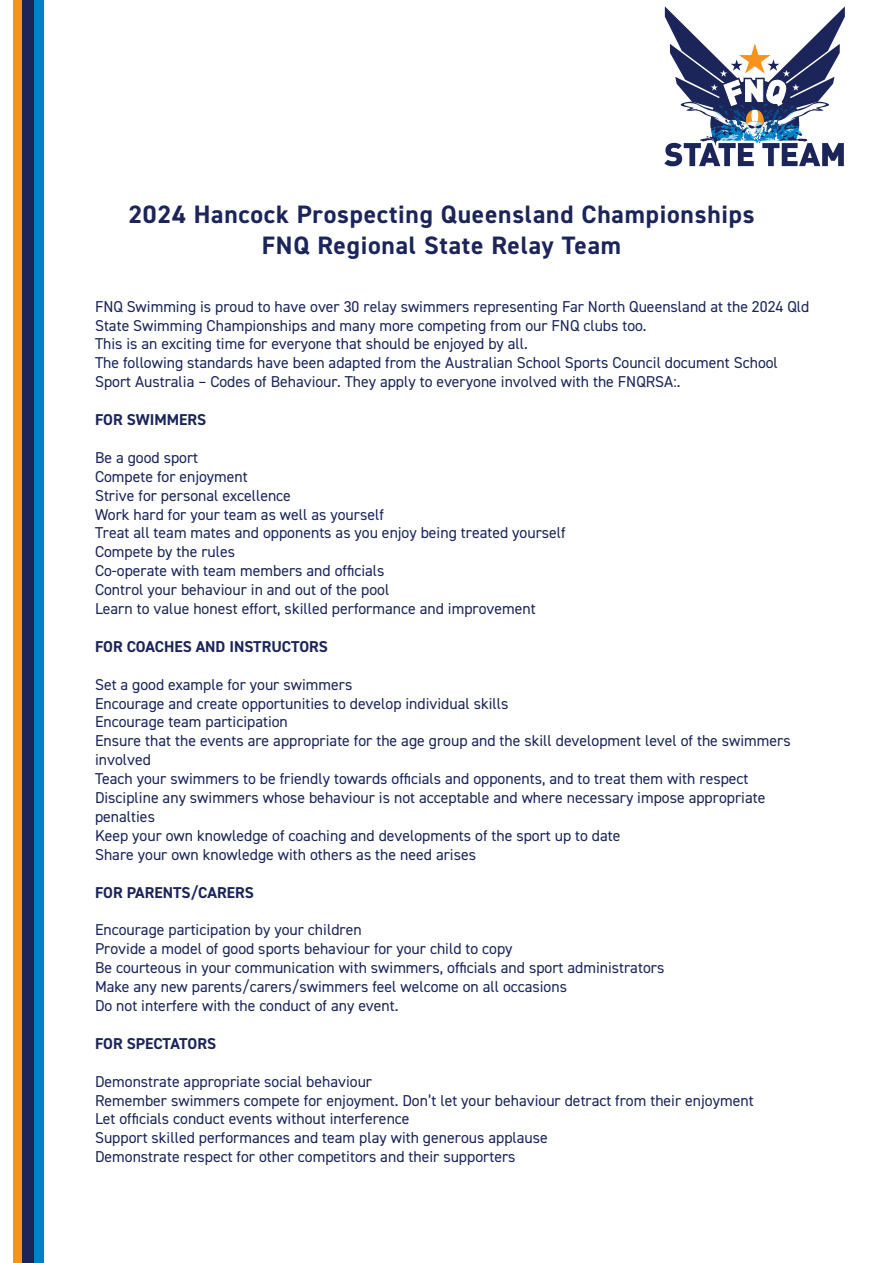
<style>
.page{position:relative;width:893px;height:1263px;background:#fff}
.page>*{position:absolute;margin:0;border:0;box-sizing:border-box;transform-origin:0 0}
.t1{font:700 25.2px/30.6px "DIN2014";letter-spacing:.03em;color:#1b255a;text-align:center}
.t2{font:15.75px/18.9px "DIN2014";color:#1b255a}
.t3{font:700 15.75px "DIN2014";color:#1b255a}
</style>
<div class="page">
<div style="left:13px;top:0;width:18px;height:1263px;background:#f7931d"></div>
<div style="left:22px;top:0;width:18px;height:1263px;background:#1b255a"></div>
<div style="left:34px;top:0;width:10px;height:1263px;background:#0080c7"></div>
<svg style="left:664px;top:6px;width:181px;height:161px"></svg>
<h1 class="t1" style="left:128px;top:199px;width:628px">2024 Hancock Prospecting Queensland Championships<br>FNQ Regional State Relay Team</h1>
<p class="t2" style="left:95px;top:296px;width:716px">FNQ Swimming is proud to have over 30 relay swimmers representing Far North Queensland at the 2024 Qld State Swimming Championships and many more competing from our FNQ clubs too.<br>This is an exciting time for everyone that should be enjoyed by all.<br>The following standards have been adapted from the Australian School Sports Council document School Sport Australia – Codes of Behaviour. They apply to everyone involved with the FNQRSA:.</p>
<p class="t3" style="left:95px;top:409px;width:113px">FOR SWIMMERS</p>
<p class="t2" style="left:95px;top:448px;width:472px">Be a good sport<br>Compete for enjoyment<br>Strive for personal excellence<br>Work hard for your team as well as yourself<br>Treat all team mates and opponents as you enjoy being treated yourself Compete by the rules<br>Co-operate with team members and officials<br>Control your behaviour in and out of the pool<br>Learn to value honest effort, skilled performance and improvement</p>
<p class="t3" style="left:95px;top:636px;width:234px">FOR COACHES AND INSTRUCTORS</p>
<p class="t2" style="left:95px;top:674px;width:697px">Set a good example for your swimmers<br>Encourage and create opportunities to develop individual skills<br>Encourage team participation<br>Ensure that the events are appropriate for the age group and the skill development level of the swimmers involved<br>Teach your swimmers to be friendly towards officials and opponents, and to treat them with respect Discipline any swimmers whose behaviour is not acceptable and where necessary impose appropriate penalties<br>Keep your own knowledge of coaching and developments of the sport up to date<br>Share your own knowledge with others as the need arises</p>
<p class="t3" style="left:95px;top:882px;width:160px">FOR PARENTS/CARERS</p>
<p class="t2" style="left:95px;top:920px;width:571px">Encourage participation by your children<br>Provide a model of good sports behaviour for your child to copy<br>Be courteous in your communication with swimmers, officials and sport administrators Make any new parents/carers/swimmers feel welcome on all occasions<br>Do not interfere with the conduct of any event.</p>
<p class="t3" style="left:95px;top:1033px;width:123px">FOR SPECTATORS</p>
<p class="t2" style="left:95px;top:1071px;width:660px">Demonstrate appropriate social behaviour<br>Remember swimmers compete for enjoyment. Don’t let your behaviour detract from their enjoyment Let officials conduct events without interference<br>Support skilled performances and team play with generous applause<br>Demonstrate respect for other competitors and their supporters</p>
</div>
